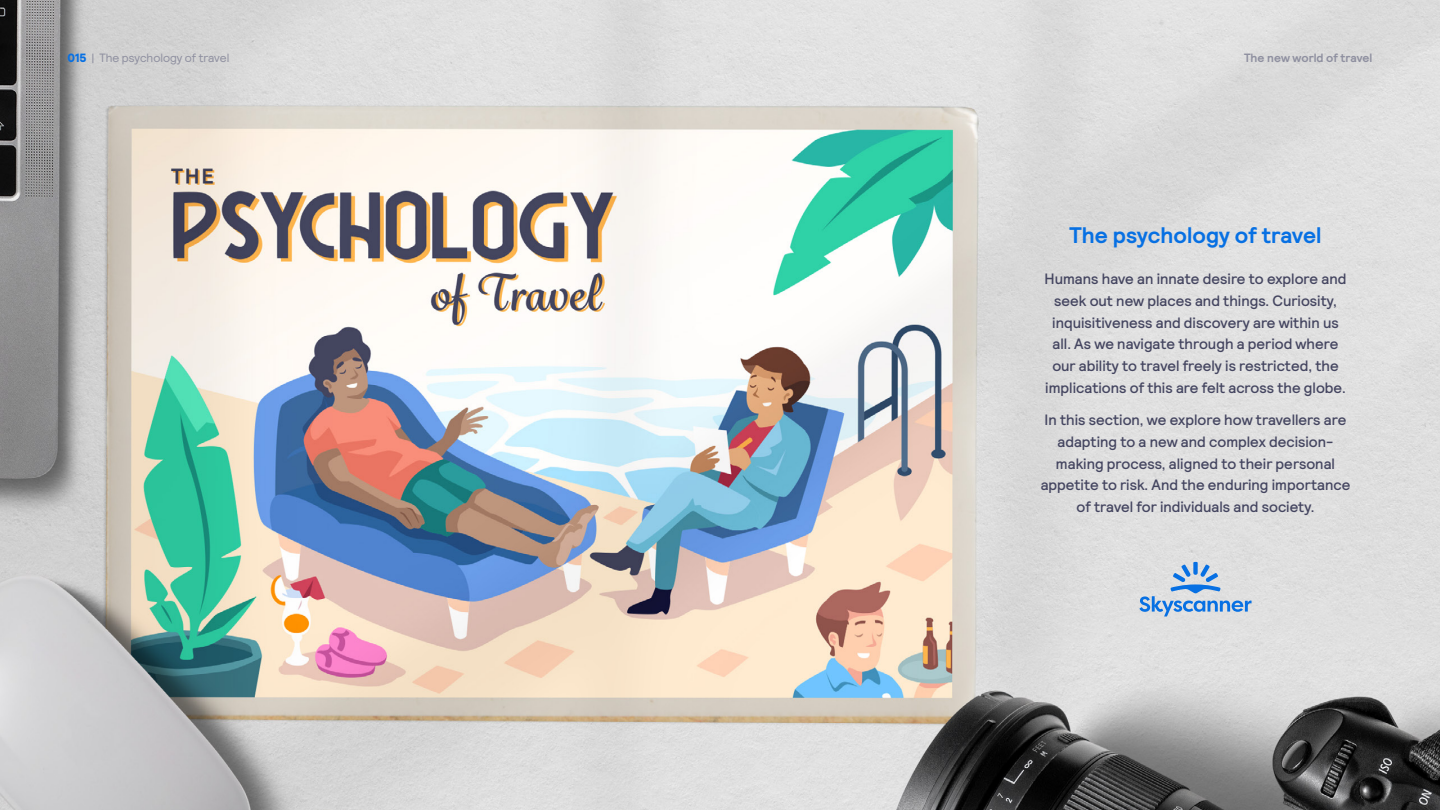
<style>
.page{position:relative;width:1440px;height:810px;background:#fff}
.page>*{position:absolute;margin:0;border:0;box-sizing:border-box;transform-origin:0 0}
.t1{font:700 22.5px "Skyscanner Relative";color:#0770e3}
.t2{font:500 15px/21.8px "Skyscanner Relative";color:#444560;text-align:center}
.t3{font:12px "Skyscanner Relative";color:#8f90a0}
.t4{font:700 12px "Skyscanner Relative";color:#8f90a0}
.s1{font-weight:900;color:#0770e3}
</style>
<div class="page">
<img style="left:0;top:0;width:1440px;height:810px">
<svg style="left:1139px;top:562px;width:113px;height:55px;background:#b5c9e0"></svg>
<p class="t3" style="left:68px;top:51px;width:163px"><span class="s1">015</span> | The psychology of travel</p>
<p class="t4" style="left:1244px;top:51px;width:130px">The new world of travel</p>
<h1 class="t1" style="left:1069px;top:222px;width:254px">The psychology of travel</h1>
<p class="t2" style="left:1045px;top:268px;width:303px">Humans have an innate desire to explore and seek out new places and things. Curiosity, inquisitiveness and discovery are within us all. As we navigate through a period where our ability to travel freely is restricted, the implications of this are felt across the globe.</p>
<p class="t2" style="left:1041px;top:409px;width:311px">In this section, we explore how travellers are adapting to a new and complex decision&shy;making process, aligned to their personal appetite to risk. And the enduring importance of travel for individuals and society.</p>
</div>
